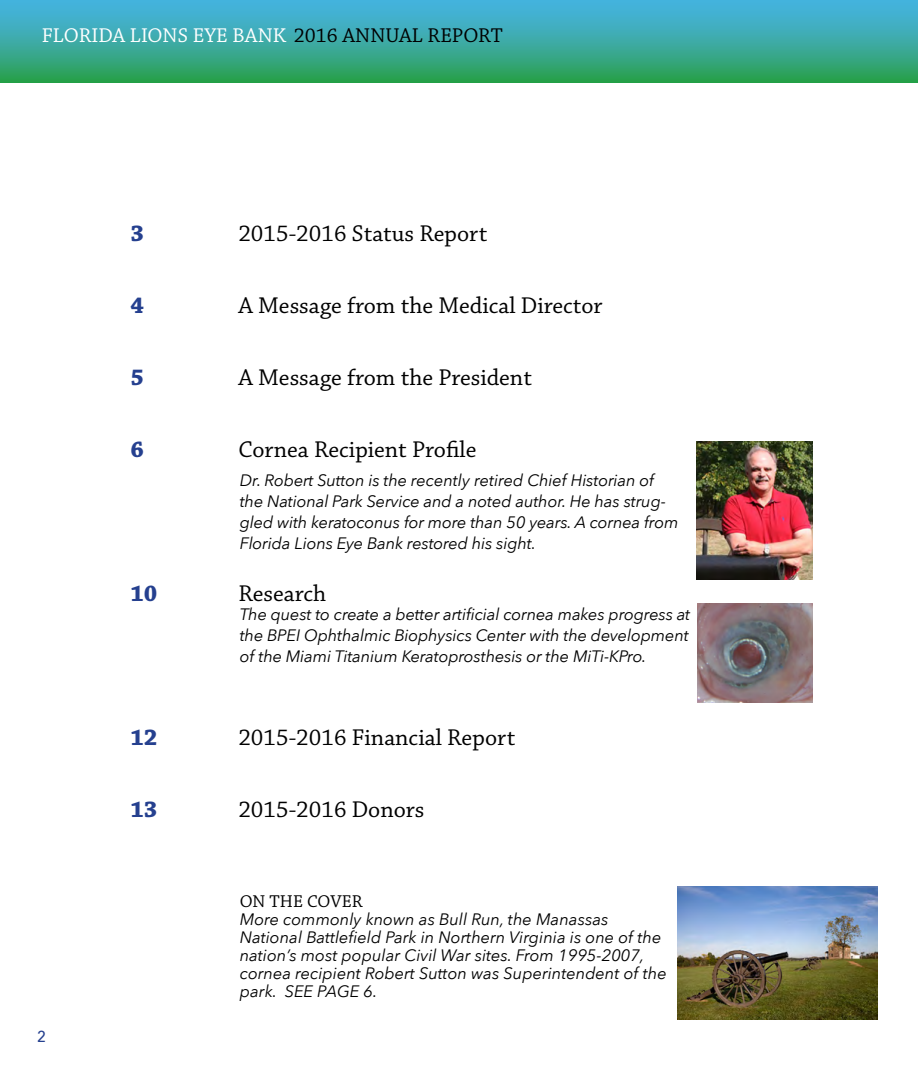
<style>
.page{position:relative;width:918px;height:1080px;background:#fff}
.page>*{position:absolute;margin:0;border:0;box-sizing:border-box;transform-origin:0 0}
.t1{font:24px "Chaparral Pro";color:#000}
.t2{font:700 24px "Chaparral Pro";color:#25408f}
.t3{font:21px "Chaparral Pro";color:#fff}
.t4{font:18px "Chaparral Pro";color:#000}
.t5{font:italic 16.5px/21px "Avenir Next";letter-spacing:-.01em;color:#000}
.t6{font:500 15.9px "Avenir Next";color:#25408f;scale:.94 1}
.s1{color:#000}
</style>
<div class="page">
<div style="left:0;top:0;width:918px;height:82px;background:linear-gradient(to bottom,#49b4ed,#2da156)"></div>
<img style="left:677px;top:887px;width:201px;height:133px">
<img style="left:696px;top:441px;width:116px;height:138px">
<img style="left:697px;top:603px;width:115px;height:99px">
<p class="t3" style="left:42px;top:23px;width:462px">FLORIDA LIONS EYE BANK <span class="s1">2016 ANNUAL REPORT</span></p>
<h1 class="t2" style="left:130px;top:219px;width:15px">3</h1>
<h1 class="t1" style="left:238px;top:220px;width:251px">2015-2016 Status Report</h1>
<h1 class="t2" style="left:130px;top:291px;width:15px">4</h1>
<h1 class="t1" style="left:238px;top:292px;width:366px">A Message from the Medical Director</h1>
<h1 class="t2" style="left:130px;top:363px;width:15px">5</h1>
<h1 class="t1" style="left:238px;top:364px;width:295px">A Message from the President</h1>
<h1 class="t2" style="left:130px;top:435px;width:15px">6</h1>
<h1 class="t1" style="left:238px;top:436px;width:240px">Cornea Recipient Profile</h1>
<p class="t5" style="left:240px;top:469px;width:440px">Dr. Robert Sutton is the recently retired Chief Historian of the National Park Service and a noted author. He has strug&shy;gled with keratoconus for more than 50 years. A cornea from Florida Lions Eye Bank restored his sight.</p>
<h1 class="t2" style="left:130px;top:579px;width:29px">10</h1>
<h1 class="t1" style="left:238px;top:580px;width:89px">Research</h1>
<p class="t5" style="left:240px;top:603px;width:452px;text-align:justify">The quest to create a better artificial cornea makes progress at the BPEI Ophthalmic Biophysics Center with the development of the Miami Titanium Keratoprosthesis or the MiTi-KPro.</p>
<h1 class="t2" style="left:130px;top:723px;width:29px">12</h1>
<h1 class="t1" style="left:238px;top:724px;width:278px">2015-2016 Financial Report</h1>
<h1 class="t2" style="left:130px;top:795px;width:29px">13</h1>
<h1 class="t1" style="left:238px;top:796px;width:187px">2015-2016 Donors</h1>
<p class="t6" style="left:37px;top:1023px;width:11px">2</p>
<p class="t4" style="left:240px;top:891px;width:124px">ON THE COVER</p>
<p class="t5" style="left:240px;top:909px;width:429px;line-height:18px">More commonly known as Bull Run, the Manassas National Battlefield Park in Northern Virginia is one of the nation’s most popular Civil War sites. From 1995-2007, cornea recipient Robert Sutton was Superintendent of the park. SEE PAGE 6.</p>
</div>
